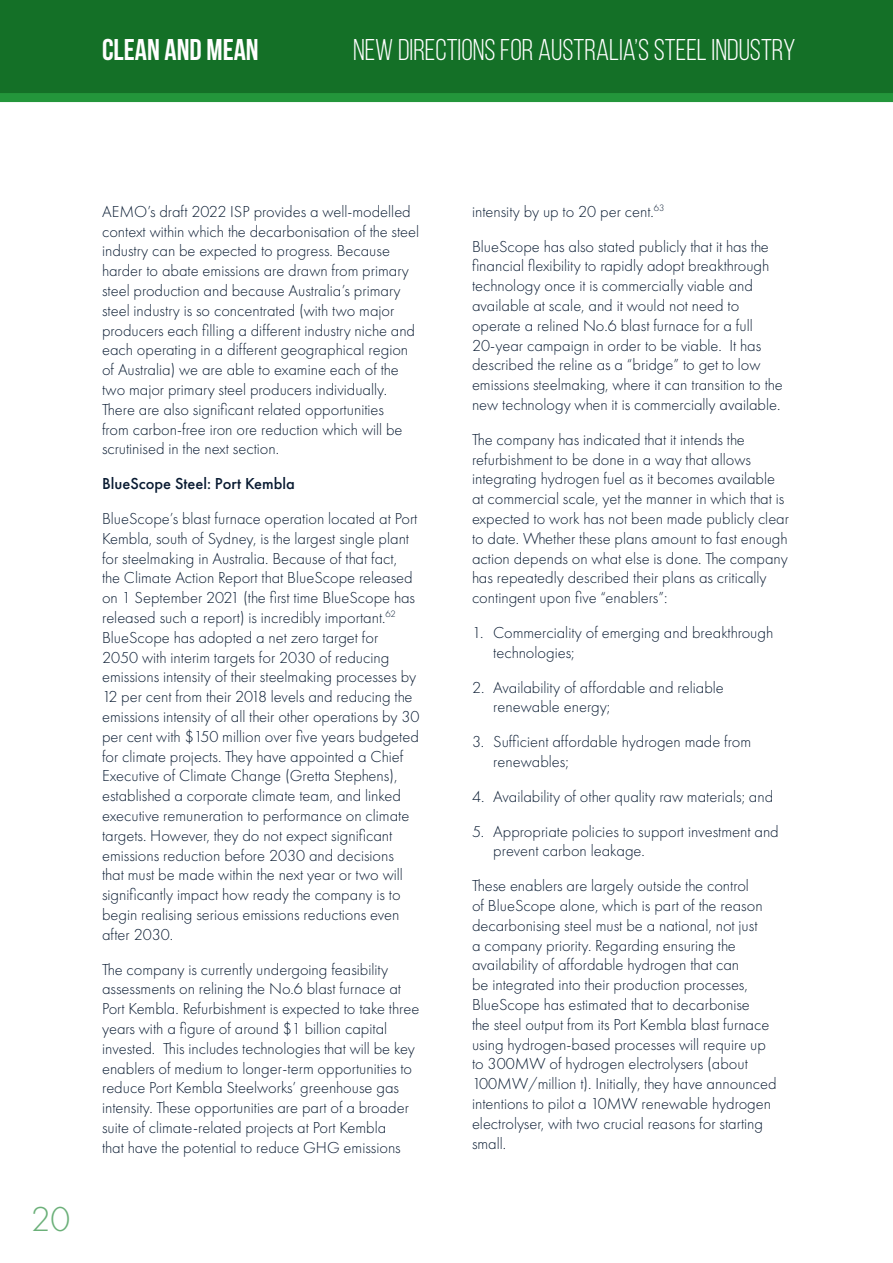
<style>
.page{position:relative;width:893px;height:1263px;background:#fff}
.page>*{position:absolute;margin:0;border:0;box-sizing:border-box;transform-origin:0 0}
.t1{font:300 36px "Futura PT";color:#6bb079}
.t2{font:30px "Bebas Neue";color:#fff}
.t3{font:700 30px "Bebas Neue";color:#fff}
.t4{font:300 16.5px/19.8px "Futura PT";color:#091b32}
.t5{font:500 16.5px "Futura PT";color:#091b32}
</style>
<div class="page">
<div style="left:0;top:0;width:893px;height:94px;background:#147027"></div>
<div style="left:0;top:93px;width:893px;height:9px;background:#23963b"></div>
<p class="t3" style="left:102px;top:33px;width:158px">CLEAN AND MEAN</p>
<p class="t2" style="left:353px;top:33px;width:444px">NEW DIRECTIONS FOR AUSTRALIA’S STEEL INDUSTRY</p>
<p class="t1" style="left:31px;top:1199px;width:41px">20</p>
<p class="t4" style="left:102px;top:201px;width:319px">AEMO’s draft 2022 ISP provides a well-modelled context within which the decarbonisation of the steel industry can be expected to progress. Because harder to abate emissions are drawn from primary steel production and because Australia’s primary steel industry is so concentrated (with two major producers each filling a different industry niche and each operating in a different geographical region of Australia) we are able to examine each of the two major primary steel producers individually.<br>There are also significant related opportunities<br>from carbon-free iron ore reduction which will be scrutinised in the next section.</p>
<p class="t5" style="left:102px;top:474px;width:194px">BlueScope Steel: Port Kembla</p>
<p class="t4" style="left:102px;top:509px;width:319px">BlueScope’s blast furnace operation located at Port Kembla, south of Sydney, is the largest single plant for steelmaking in Australia. Because of that fact,<br>the Climate Action Report that BlueScope released on 1 September 2021 (the first time BlueScope has released such a report) is incredibly important.<sup>62<br></sup>BlueScope has adopted a net zero target for<br>2050 with interim targets for 2030 of reducing emissions intensity of their steelmaking processes by 12 per cent from their 2018 levels and reducing the emissions intensity of all their other operations by 30 per cent with $150 million over five years budgeted for climate projects. They have appointed a Chief Executive of Climate Change (Gretta Stephens), established a corporate climate team, and linked executive remuneration to performance on climate targets. However, they do not expect significant emissions reduction before 2030 and decisions that must be made within the next year or two will significantly impact how ready the company is to begin realising serious emissions reductions even after 2030.</p>
<p class="t4" style="left:102px;top:959px;width:319px">The company is currently undergoing feasibility assessments on relining the No.6 blast furnace at Port Kembla. Refurbishment is expected to take three years with a figure of around $1 billion capital invested. This includes technologies that will be key enablers of medium to longer-term opportunities to reduce Port Kembla Steelworks’ greenhouse gas intensity. These opportunities are part of a broader suite of climate-related projects at Port Kembla<br>that have the potential to reduce GHG emissions</p>
<p class="t4" style="left:472px;top:201px;width:194px">intensity by up to 20 per cent.<sup>63</sup></p>
<p class="t4" style="left:472px;top:236px;width:312px">BlueScope has also stated publicly that it has the financial flexibility to rapidly adopt breakthrough technology once it is commercially viable and available at scale, and it would not need to operate a relined No.6 blast furnace for a full 20-year campaign in order to be viable. It has described the reline as a “bridge” to get to low emissions steelmaking, where it can transition to the new technology when it is commercially available.</p>
<p class="t4" style="left:472px;top:429px;width:319px">The company has indicated that it intends the refurbishment to be done in a way that allows integrating hydrogen fuel as it becomes available at commercial scale, yet the manner in which that is expected to work has not been made publicly clear to date. Whether these plans amount to fast enough action depends on what else is done. The company has repeatedly described their plans as critically contingent upon five “enablers”:</p>
<p class="t4" style="left:493px;top:623px;width:282px;text-indent:-21px">1. Commerciality of emerging and breakthrough technologies;</p>
<p class="t4" style="left:493px;top:677px;width:232px;text-indent:-21px">2. Availability of affordable and reliable renewable energy;</p>
<p class="t4" style="left:493px;top:732px;width:259px;text-indent:-21px">3. Sufficient affordable hydrogen made from renewables;</p>
<p class="t4" style="left:472px;top:786px;width:303px">4. Availability of other quality raw materials; and</p>
<p class="t4" style="left:493px;top:821px;width:287px;text-indent:-21px">5. Appropriate policies to support investment and prevent carbon leakage.</p>
<p class="t4" style="left:472px;top:876px;width:306px">These enablers are largely outside the control<br>of BlueScope alone, which is part of the reason decarbonising steel must be a national, not just<br>a company priority. Regarding ensuring the availability of affordable hydrogen that can<br>be integrated into their production processes, BlueScope has estimated that to decarbonise<br>the steel output from its Port Kembla blast furnace using hydrogen-based processes will require up to 300MW of hydrogen electrolysers (about 100MW/million t). Initially, they have announced intentions to pilot a 10MW renewable hydrogen electrolyser, with two crucial reasons for starting small.</p>
</div>
